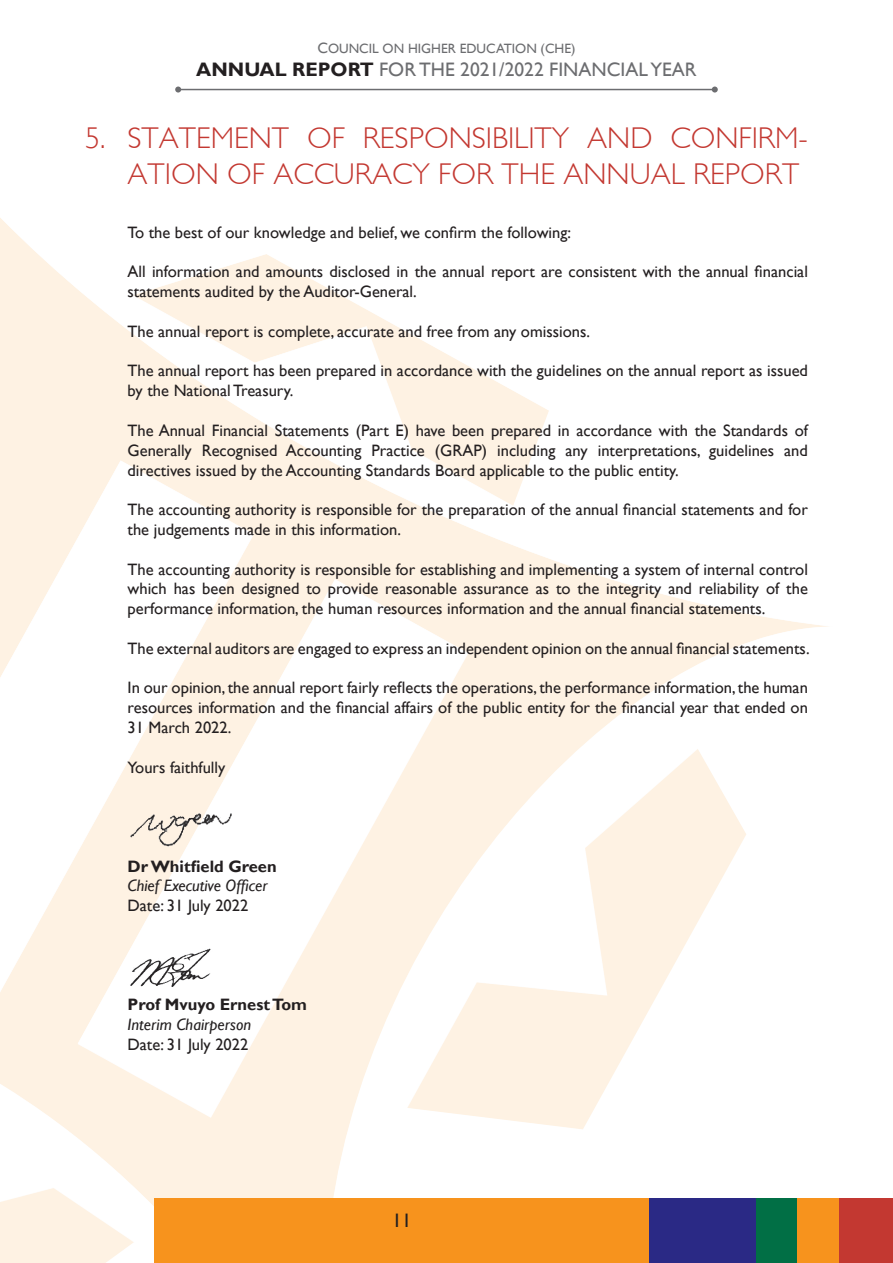
<style>
.page{position:relative;width:893px;height:1263px;background:#fff}
.page>*{position:absolute;margin:0;border:0;box-sizing:border-box;transform-origin:0 0}
._5__Heading{font:300 30px/36px "Gill Sans";color:#c33831;text-align:right}
.t1{font:19.5px "Gill Sans";color:#6c6d70}
.t2{font:19.5px "Gill Sans";color:#231f20}
.Body{font:16.5px/19.8px "Gill Sans";color:#231f20}
.Body-2{font:italic 16.5px "Gill Sans";color:#231f20}
.Body-3{font:700 16.5px "Gill Sans";color:#231f20}
.t3{font:13.5px "Gill Sans";color:#6c6d70}
.s1{font-size:15px}
.s2{font-weight:700;color:#231f20}
</style>
<div class="page">
<div style="left:154px;top:1198px;width:495px;height:65px;background:#f7931d"></div>
<div style="left:649px;top:1198px;width:107px;height:65px;background:#2a2985"></div>
<div style="left:756px;top:1198px;width:41px;height:65px;background:#016f45"></div>
<div style="left:797px;top:1198px;width:42px;height:65px;background:#f7931d"></div>
<div style="left:839px;top:1198px;width:54px;height:65px;background:#c33831"></div>
<hr style="left:178px;top:89px;width:537px;height:1px;background:#6c6d70">
<svg style="left:175px;top:87px;width:6px;height:6px"></svg>
<svg style="left:712px;top:87px;width:6px;height:6px"></svg>
<img style="left:131px;top:814px;width:101px;height:32px">
<img style="left:128px;top:947px;width:83px;height:40px">
<p class="t3" style="left:317px;top:40px;width:260px"><span class="s1">C</span>OUNCIL ON HIGHER EDUCATION (CHE)</p>
<p class="t1" style="left:196px;top:58px;width:502px"><span class="s2">ANNUAL REPORT</span> FOR THE 2021/2022 FINANCIAL YEAR</p>
<p class="_5__Heading" style="left:85px;top:120px;width:724px">5. STATEMENT OF RESPONSIBILITY AND CONFIRM-<br>ATION OF ACCURACY FOR THE ANNUAL REPORT</p>
<p class="Body" style="left:128px;top:222px;width:445px">To the best of our knowledge and belief, we confirm the following:</p>
<p class="Body" style="left:128px;top:262px;width:682px">All information and amounts disclosed in the annual report are consistent with the annual financial statements audited by the Auditor-General.</p>
<p class="Body" style="left:128px;top:321px;width:464px">The annual report is complete, accurate and free from any omissions.</p>
<p class="Body" style="left:128px;top:361px;width:682px">The annual report has been prepared in accordance with the guidelines on the annual report as issued by the National Treasury.</p>
<p class="Body" style="left:128px;top:420px;width:682px;text-align:justify">The Annual Financial Statements (Part E) have been prepared in accordance with the Standards of Generally Recognised Accounting Practice (GRAP) including any interpretations, guidelines and directives issued by the Accounting Standards Board applicable to the public entity.</p>
<p class="Body" style="left:128px;top:499px;width:682px">The accounting authority is responsible for the preparation of the annual financial statements and for the judgements made in this information.</p>
<p class="Body" style="left:128px;top:559px;width:682px;text-align:justify">The accounting authority is responsible for establishing and implementing a system of internal control which has been designed to provide reasonable assurance as to the integrity and reliability of the performance information, the human resources information and the annual financial statements.</p>
<p class="Body" style="left:128px;top:638px;width:683px">The external auditors are engaged to express an independent opinion on the annual financial statements.</p>
<p class="Body" style="left:128px;top:678px;width:682px;text-align:justify">In our opinion, the annual report fairly reflects the operations, the performance information, the human resources information and the financial affairs of the public entity for the financial year that ended on 31 March 2022.</p>
<p class="Body" style="left:128px;top:757px;width:99px">Yours faithfully</p>
<p class="Body-3" style="left:128px;top:856px;width:151px">Dr Whitfield Green</p>
<p class="Body-2" style="left:128px;top:876px;width:142px">Chief Executive Officer</p>
<p class="Body" style="left:128px;top:895px;width:122px">Date: 31 July 2022</p>
<p class="Body-3" style="left:128px;top:995px;width:181px">Prof Mvuyo Ernest Tom</p>
<p class="Body-2" style="left:128px;top:1015px;width:125px">Interim Chairperson</p>
<p class="Body" style="left:128px;top:1034px;width:122px">Date: 31 July 2022</p>
<p class="t2" style="left:392px;top:1209px;width:21px">11</p>
</div>
